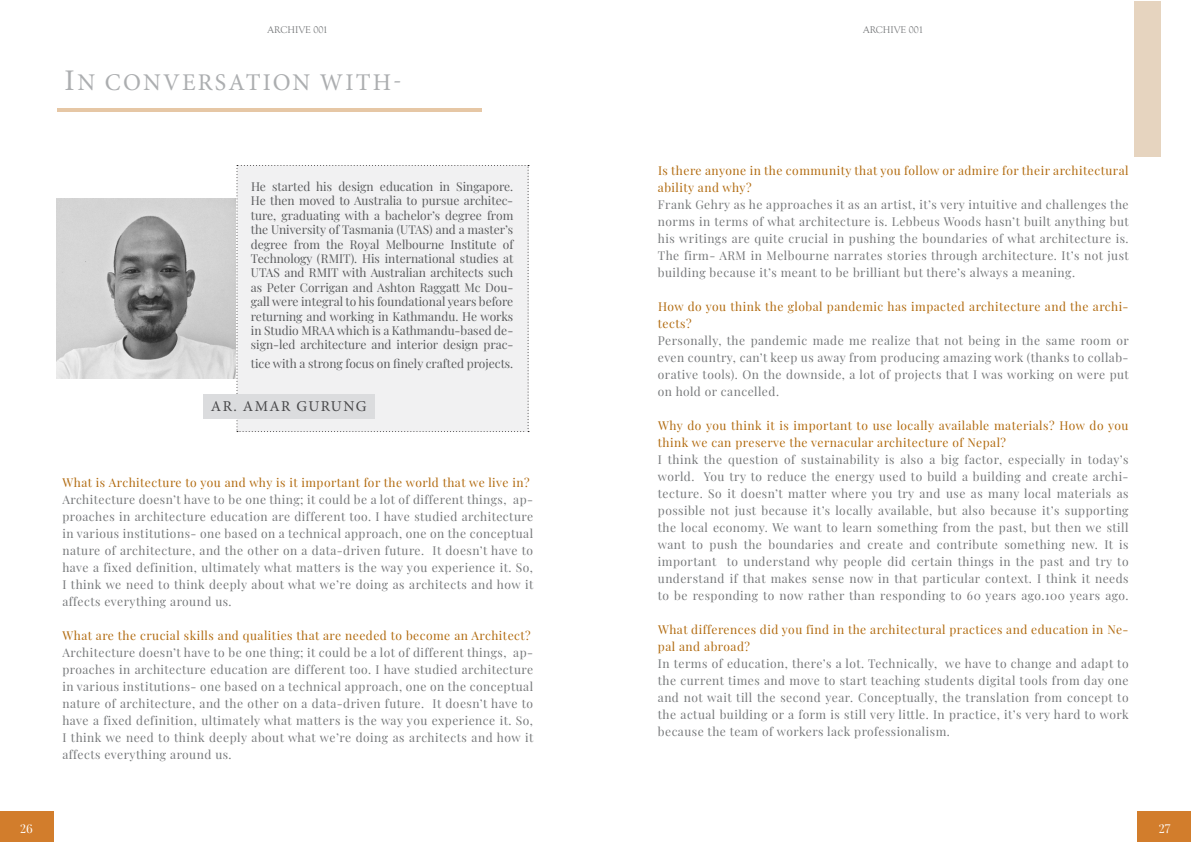
<style>
.page{position:relative;width:1191px;height:842px;background:#fff}
.page>*{position:absolute;margin:0;border:0;box-sizing:border-box;transform-origin:0 0}
.t1{font:24px "Minion Pro";color:#acaeb0}
.t2{font:15px "Minion Pro";letter-spacing:.09em;color:#474749}
.t3{font:12px/17px "Playfair Display";letter-spacing:.04em;color:#76787a;text-align:justify}
.t4{font:12px/14.4px "Playfair Display";color:#5a5b5d;text-align:justify}
.t5{font:12px/17px "Playfair Display";letter-spacing:.04em;color:#b16a0e}
.t6{font:12px "Playfair Display";color:#fff}
.t7{font:10px "Goudy Old Style T";color:#76787a}
.s1{font-size:30px}
</style>
<div class="page">
<div style="left:1138px;top:812px;width:53px;height:30px;background:#d27d2c"></div>
<div style="left:0;top:812px;width:53px;height:30px;background:#d27d2c"></div>
<img style="left:57px;top:198px;width:178px;height:180px">
<hr style="left:57px;top:108px;width:424px;height:3px;background:#e6c7a5">
<div style="left:236px;top:165px;width:293px;height:267px;background:#f1f1f2"></div>
<div style="left:203px;top:394px;width:172px;height:24px;background:#dbdcde"></div>
<div style="left:1134px;top:1px;width:26px;height:155px;background:#e6d4bf"></div>
<p class="t7" style="left:267px;top:24px;width:62px">ARCHIVE 001</p>
<p class="t7" style="left:863px;top:24px;width:62px">ARCHIVE 001</p>
<h1 class="t1" style="left:65px;top:72px;width:339px"><span class="s1">I</span>N CONVERSATION WITH-</h1>
<p class="t4" style="left:251px;top:178px;width:264px">He started his design education in Singapore.<br>He then moved to Australia to pursue architec&shy;ture, graduating with a bachelor’s degree from the University of Tasmania (UTAS) and a master’s degree from the Royal Melbourne Institute of Technology (RMIT). His international studies at UTAS and RMIT with Australian architects such as Peter Corrigan and Ashton Raggatt Mc Dou&shy;gall were integral to his foundational years before returning and working in Kathmandu. He works in Studio MRAA which is a Kathmandu-based de&shy;sign-led architecture and interior design prac-</p>
<p class="t4" style="left:251px;top:356px;width:264px">tice with a strong focus on finely crafted projects.</p>
<p class="t2" style="left:211px;top:399px;width:157px">AR. AMAR GURUNG</p>
<p class="t5" style="left:63px;top:473px;width:468px">What is Architecture to you and why is it important for the world that we live in?</p>
<p class="t3" style="left:62px;top:490px;width:472px">Architecture doesn’t have to be one thing; it could be a lot of different things, ap&shy;proaches in architecture education are different too. I have studied architecture in various institutions- one based on a technical approach, one on the conceptual nature of architecture, and the other on a data-driven future. It doesn’t have to have a fixed definition, ultimately what matters is the way you experience it. So, I think we need to think deeply about what we’re doing as architects and how it affects everything around us.</p>
<p class="t5" style="left:63px;top:626px;width:470px">What are the crucial skills and qualities that are needed to become an Architect?</p>
<p class="t3" style="left:62px;top:643px;width:472px">Architecture doesn’t have to be one thing; it could be a lot of different things, ap&shy;proaches in architecture education are different too. I have studied architecture in various institutions- one based on a technical approach, one on the conceptual nature of architecture, and the other on a data-driven future. It doesn’t have to have a fixed definition, ultimately what matters is the way you experience it. So, I think we need to think deeply about what we’re doing as architects and how it affects everything around us.</p>
<p class="t5" style="left:658px;top:161px;width:472px">Is there anyone in the community that you follow or admire for their architectural ability and why?</p>
<p class="t3" style="left:658px;top:195px;width:472px">Frank Gehry as he approaches it as an artist, it’s very intuitive and challenges the norms in terms of what architecture is. Lebbeus Woods hasn’t built anything but his writings are quite crucial in pushing the boundaries of what architecture is.<br>The firm- ARM in Melbourne narrates stories through architecture. It’s not just building because it’s meant to be brilliant but there’s always a meaning.</p>
<p class="t5" style="left:658px;top:297px;width:472px">How do you think the global pandemic has impacted architecture and the archi&shy;tects?</p>
<p class="t3" style="left:658px;top:331px;width:472px">Personally, the pandemic made me realize that not being in the same room or even country, can’t keep us away from producing amazing work (thanks to collab&shy;orative tools). On the downside, a lot of projects that I was working on were put on hold or cancelled.</p>
<p class="t5" style="left:658px;top:416px;width:472px">Why do you think it is important to use locally available materials? How do you think we can preserve the vernacular architecture of Nepal?</p>
<p class="t3" style="left:658px;top:450px;width:472px">I think the question of sustainability is also a big factor, especially in today’s world. You try to reduce the energy used to build a building and create archi&shy;tecture. So it doesn’t matter where you try and use as many local materials as possible not just because it’s locally available, but also because it’s supporting the local economy. We want to learn something from the past, but then we still want to push the boundaries and create and contribute something new. It is important to understand why people did certain things in the past and try to understand if that makes sense now in that particular context. I think it needs to be responding to now rather than responding to 60 years ago.100 years ago.</p>
<p class="t5" style="left:658px;top:620px;width:472px">What differences did you find in the architectural practices and education in Ne&shy;pal and abroad?</p>
<p class="t3" style="left:658px;top:654px;width:472px">In terms of education, there’s a lot. Technically, we have to change and adapt to the current times and move to start teaching students digital tools from day one and not wait till the second year. Conceptually, the translation from concept to the actual building or a form is still very little. In practice, it’s very hard to work because the team of workers lack professionalism.</p>
<p class="t6" style="left:20px;top:819px;width:14px">26</p>
<p class="t6" style="left:1158px;top:819px;width:12px">27</p>
</div>
